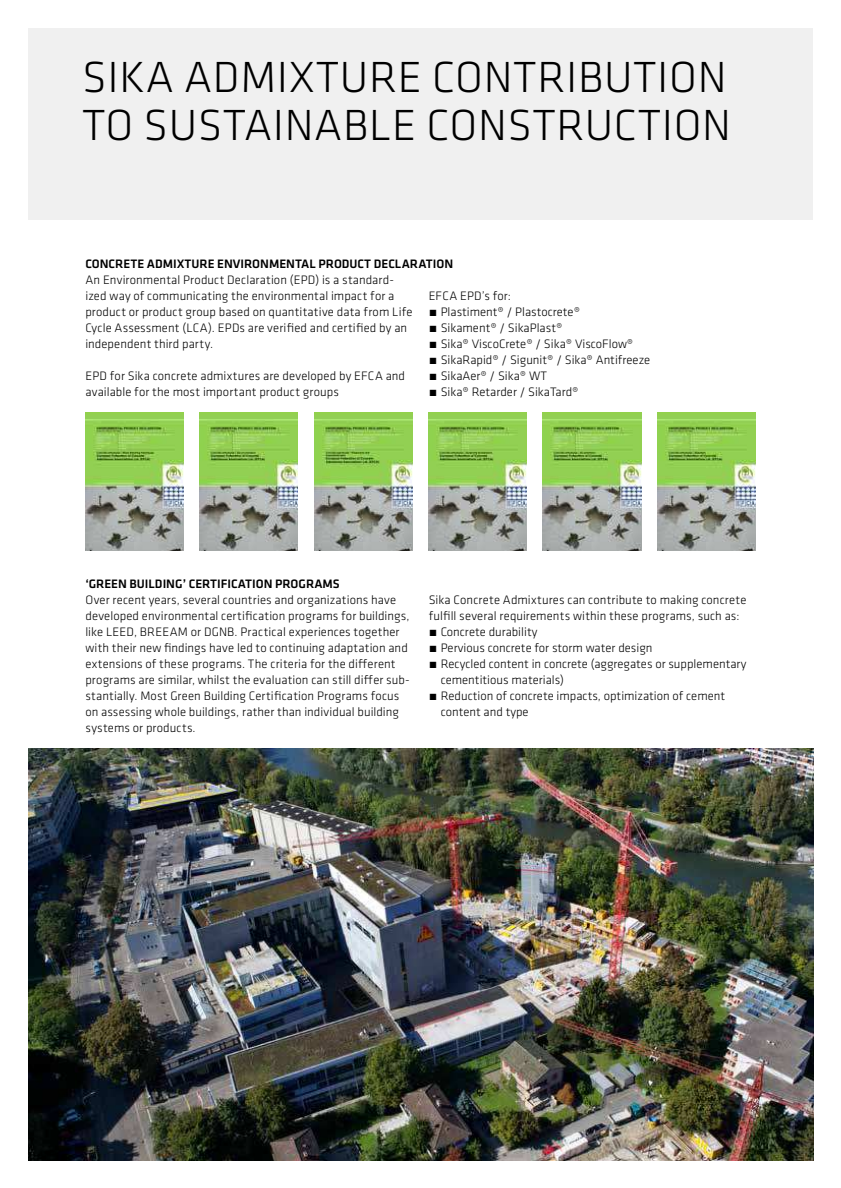
<style>
.page{position:relative;width:841px;height:1188px;background:#fff}
.page>*{position:absolute;margin:0;border:0;box-sizing:border-box;transform-origin:0 0}
.t1{font:300 45.15px/48px "Klavika";letter-spacing:.015em;color:#000}
.t2{font:300 12.75px/16px "Klavika";letter-spacing:.005em;color:#000}
.t3{font:500 12.75px "Klavika";color:#000}
</style>
<div class="page">
<div style="left:28px;top:28px;width:784px;height:192px;background:#ededed"></div>
<img style="left:28px;top:749px;width:784px;height:412px">
<img style="left:85px;top:412px;width:98px;height:138px">
<img style="left:200px;top:412px;width:98px;height:138px">
<img style="left:314px;top:412px;width:98px;height:138px">
<img style="left:428px;top:412px;width:98px;height:138px">
<img style="left:542px;top:412px;width:98px;height:138px">
<img style="left:657px;top:412px;width:98px;height:138px">
<h1 class="t1" style="left:82px;top:54px;width:650px">SIKA ADMIXTURE CONTRIBUTION<br>TO SUSTAINABLE CONSTRUCTION</h1>
<p class="t3" style="left:85px;top:258px;width:369px">CONCRETE ADMIXTURE ENVIRONMENTAL PRODUCT DECLARATION</p>
<p class="t2" style="left:428px;top:288px;width:223px">EFCA EPD’s for:<br>́ Plastiment® / Plastocrete®<br>́ Sikament® / SikaPlast®<br>́ Sika® ViscoCrete® / Sika® ViscoFlow®<br>́ SikaRapid® / Sigunit® / Sika® Antifreeze ́ SikaAer® / Sika® WT<br>́ Sika® Retarder / SikaTard®</p>
<p class="t2" style="left:85px;top:272px;width:328px">An Environmental Product Declaration (EPD) is a standard&shy;ized way of communicating the environmental impact for a product or product group based on quantitative data from Life Cycle Assessment (LCA). EPDs are veriied and certiied by an independent third party.</p>
<p class="t2" style="left:85px;top:368px;width:321px">EPD for Sika concrete admixtures are developed by EFCA and available for the most important product groups</p>
<p class="t3" style="left:85px;top:578px;width:256px">‘GREEN BUILDING’ CERTIFICATION PROGRAMS</p>
<p class="t2" style="left:85px;top:592px;width:325px">Over recent years, several countries and organizations have developed environmental certiication programs for buildings, like LEED, BREEAM or DGNB. Practical experiences together with their new indings have led to continuing adaptation and extensions of these programs. The criteria for the diferent programs are similar, whilst the evaluation can still difer sub&shy;stantially. Most Green Building Certiication Programs focus on assessing whole buildings, rather than individual building systems or products.</p>
<p class="t2" style="left:428px;top:592px;width:319px">Sika Concrete Admixtures can contribute to making concrete</p>
<p class="t2" style="left:428px;top:608px;width:312px">fulill several requirements within these programs, such as:</p>
<p class="t2" style="left:428px;top:624px;width:110px">́ Concrete durability</p>
<p class="t2" style="left:428px;top:640px;width:225px">́ Pervious concrete for storm water design</p>
<p class="t2" style="left:428px;top:656px;width:319px">́ Recycled content in concrete (aggregates or supplementary</p>
<p class="t2" style="left:440px;top:672px;width:125px">cementitious materials)</p>
<p class="t2" style="left:428px;top:688px;width:298px">́ Reduction of concrete impacts, optimization of cement</p>
<p class="t2" style="left:440px;top:704px;width:89px">content and type</p>
</div>
